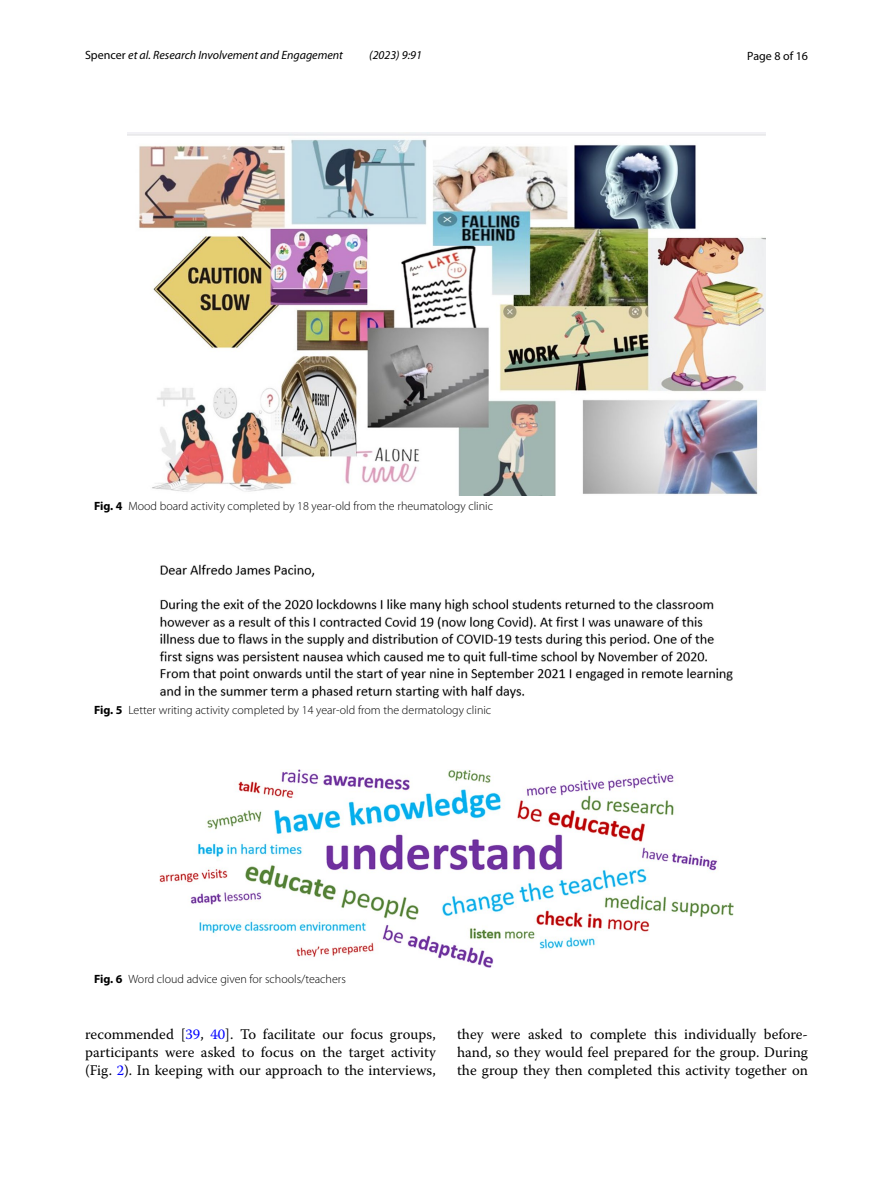
<style>
.page{position:relative;width:893px;height:1187px;background:#fff}
.page>*{position:absolute;margin:0;border:0;box-sizing:border-box;transform-origin:0 0}
.t1{font:14.7px/18px "Warnock Pro";color:#000;text-align:justify}
.t2{font:300 12px "Myriad Pro";color:#000}
.t3{font:italic 12px "Myriad Pro";color:#000}
.t4{font:12px "Myriad Pro";color:#000}
.s1{font-style:normal}
.s2{font-weight:700}
.s3{color:#00f}
</style>
<div class="page">
<img style="left:128px;top:133px;width:637px;height:362px">
<img style="left:159px;top:564px;width:574px;height:135px">
<img style="left:159px;top:769px;width:574px;height:198px">
<p class="t3" style="left:85px;top:48px;width:259px"><span class="s1">Spencer</span> et al. Research Involvement and Engagement</p>
<p class="t3" style="left:369px;top:48px;width:54px">(2023) 9:91</p>
<p class="t4" style="left:747px;top:48px;width:62px">Page 8 of 16</p>
<p class="t2" style="left:94px;top:499px;width:400px"><span class="s2">Fig. 4</span> Mood board activity completed by 18 year-old from the rheumatology clinic</p>
<p class="t2" style="left:94px;top:703px;width:399px"><span class="s2">Fig. 5</span> Letter writing activity completed by 14 year-old from the dermatology clinic</p>
<p class="t2" style="left:94px;top:971px;width:253px"><span class="s2">Fig. 6</span> Word cloud advice given for schools/teachers</p>
<p class="t1" style="left:85px;top:1024px;width:352px">recommended [<span class="s3">39</span>, <span class="s3">40</span>]. To facilitate our focus groups, participants were asked to focus on the target activity (Fig. <span class="s3">2</span>). In keeping with our approach to the interviews,</p>
<p class="t1" style="left:457px;top:1024px;width:352px">they were asked to complete this individually before&shy;hand, so they would feel prepared for the group. During the group they then completed this activity together on</p>
</div>
